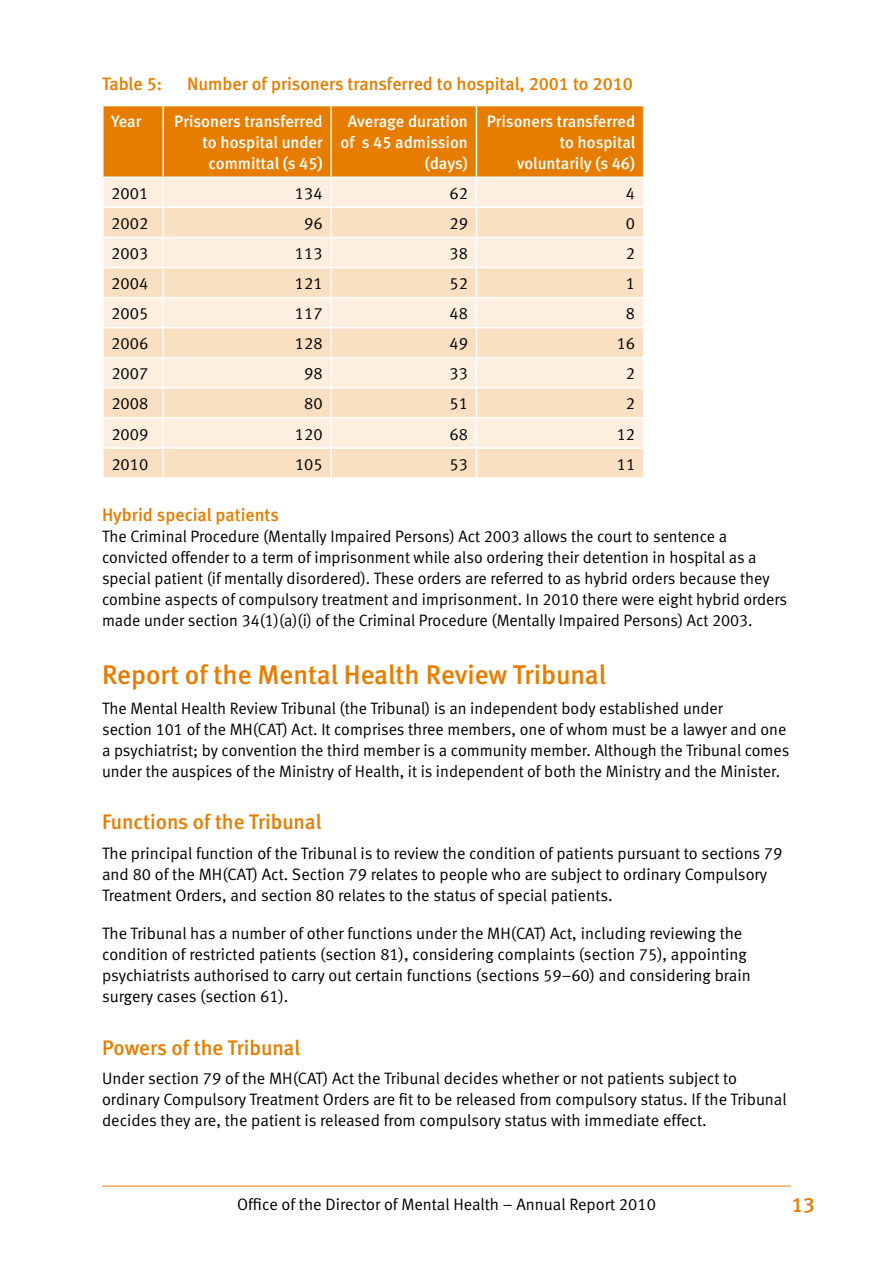
<style>
.page{position:relative;width:893px;height:1263px;background:#fff}
.page>*{position:absolute;margin:0;border:0;box-sizing:border-box;transform-origin:0 0}
.t1{font:27px "Meta Medium LF";color:#e67d00}
.t2{font:21px "Meta Medium LF";color:#e67d00}
.t3{font:18px "Meta Medium LF";color:#e67d00}
.t4{font:16.5px/21px "Meta Normal LF";color:#000}
.t5{font:16.5px/21px "Meta Medium LF";color:#fff;text-align:right}
</style>
<div class="page">
<hr style="left:102px;top:1186px;width:689px;height:1px;background:#e67d00">
<svg style="left:103px;top:106px;width:541px;height:371px;background:#f6d4ac"></svg>
<p class="t3" style="left:102px;top:74px;width:62px">Table 5:</p>
<p class="t3" style="left:187px;top:74px;width:447px">Number of prisoners transferred to hospital, 2001 to 2010</p>
<p class="t5" style="left:111px;top:111px;width:31px">Year</p>
<p class="t5" style="left:174px;top:111px;width:150px">Prisoners transferred to hospital under committal (s 45)</p>
<p class="t5" style="left:341px;top:111px;width:129px">Average duration of s 45 admission (days)</p>
<p class="t5" style="left:487px;top:111px;width:150px">Prisoners transferred to hospital voluntarily (s 46)</p>
<p class="t4" style="left:111px;top:182px;width:38px">2001</p>
<p class="t4" style="left:295px;top:182px;width:29px">134</p>
<p class="t4" style="left:449px;top:182px;width:20px">62</p>
<p class="t4" style="left:626px;top:182px;width:11px">4</p>
<p class="t4" style="left:111px;top:213px;width:38px">2002</p>
<p class="t4" style="left:304px;top:213px;width:20px">96</p>
<p class="t4" style="left:449px;top:213px;width:20px">29</p>
<p class="t4" style="left:626px;top:213px;width:11px">0</p>
<p class="t4" style="left:111px;top:243px;width:38px">2003</p>
<p class="t4" style="left:295px;top:243px;width:29px">113</p>
<p class="t4" style="left:449px;top:243px;width:20px">38</p>
<p class="t4" style="left:626px;top:243px;width:11px">2</p>
<p class="t4" style="left:111px;top:273px;width:38px">2004</p>
<p class="t4" style="left:295px;top:273px;width:29px">121</p>
<p class="t4" style="left:449px;top:273px;width:20px">52</p>
<p class="t4" style="left:626px;top:273px;width:11px">1</p>
<p class="t4" style="left:111px;top:303px;width:38px">2005</p>
<p class="t4" style="left:295px;top:303px;width:29px">117</p>
<p class="t4" style="left:449px;top:303px;width:20px">48</p>
<p class="t4" style="left:626px;top:303px;width:11px">8</p>
<p class="t4" style="left:111px;top:333px;width:38px">2006</p>
<p class="t4" style="left:295px;top:333px;width:29px">128</p>
<p class="t4" style="left:449px;top:333px;width:20px">49</p>
<p class="t4" style="left:617px;top:333px;width:20px">16</p>
<p class="t4" style="left:111px;top:363px;width:38px">2007</p>
<p class="t4" style="left:304px;top:363px;width:20px">98</p>
<p class="t4" style="left:449px;top:363px;width:20px">33</p>
<p class="t4" style="left:626px;top:363px;width:11px">2</p>
<p class="t4" style="left:111px;top:393px;width:38px">2008</p>
<p class="t4" style="left:304px;top:393px;width:20px">80</p>
<p class="t4" style="left:449px;top:393px;width:20px">51</p>
<p class="t4" style="left:626px;top:393px;width:11px">2</p>
<p class="t4" style="left:111px;top:423px;width:38px">2009</p>
<p class="t4" style="left:295px;top:423px;width:29px">120</p>
<p class="t4" style="left:449px;top:423px;width:20px">68</p>
<p class="t4" style="left:617px;top:423px;width:20px">12</p>
<p class="t4" style="left:111px;top:453px;width:38px">2010</p>
<p class="t4" style="left:295px;top:453px;width:29px">105</p>
<p class="t4" style="left:450px;top:453px;width:20px">53</p>
<p class="t4" style="left:617px;top:453px;width:20px">11</p>
<p class="t3" style="left:102px;top:504px;width:179px">Hybrid special patients</p>
<p class="t4" style="left:102px;top:525px;width:687px">The Criminal Procedure (Mentally Impaired Persons) Act 2003 allows the court to sentence a convicted offender to a term of imprisonment while also ordering their detention in hospital as a special patient (if mentally disordered). These orders are referred to as hybrid orders because they combine aspects of compulsory treatment and imprisonment. In 2010 there were eight hybrid orders made under section 34(1)(a)(i) of the Criminal Procedure (Mentally Impaired Persons) Act 2003.</p>
<h1 class="t1" style="left:102px;top:659px;width:506px">Report of the Mental Health Review Tribunal</h1>
<p class="t4" style="left:102px;top:697px;width:689px">The Mental Health Review Tribunal (the Tribunal) is an independent body established under<br>section 101 of the MH(CAT) Act. It comprises three members, one of whom must be a lawyer and one a psychiatrist; by convention the third member is a community member. Although the Tribunal comes under the auspices of the Ministry of Health, it is independent of both the Ministry and the Minister.</p>
<p class="t2" style="left:102px;top:810px;width:221px">Functions of the Tribunal</p>
<p class="t4" style="left:102px;top:842px;width:682px">The principal function of the Tribunal is to review the condition of patients pursuant to sections 79 and 80 of the MH(CAT) Act. Section 79 relates to people who are subject to ordinary Compulsory<br>Treatment Orders, and section 80 relates to the status of special patients.</p>
<p class="t4" style="left:102px;top:922px;width:650px">The Tribunal has a number of other functions under the MH(CAT) Act, including reviewing the condition of restricted patients (section 81), considering complaints (section 75), appointing psychiatrists authorised to carry out certain functions (sections 59–60) and considering brain surgery cases (section 61).</p>
<p class="t2" style="left:102px;top:1035px;width:200px">Powers of the Tribunal</p>
<p class="t4" style="left:102px;top:1068px;width:686px">Under section 79 of the MH(CAT) Act the Tribunal decides whether or not patients subject to ordinary Compulsory Treatment Orders are fit to be released from compulsory status. If the Tribunal decides they are, the patient is released from compulsory status with immediate effect.</p>
<p class="t4" style="left:237px;top:1193px;width:420px">Office of the Director of Mental Health – Annual Report 2010</p>
<p class="t2" style="left:791px;top:1192px;width:25px">13</p>
</div>
